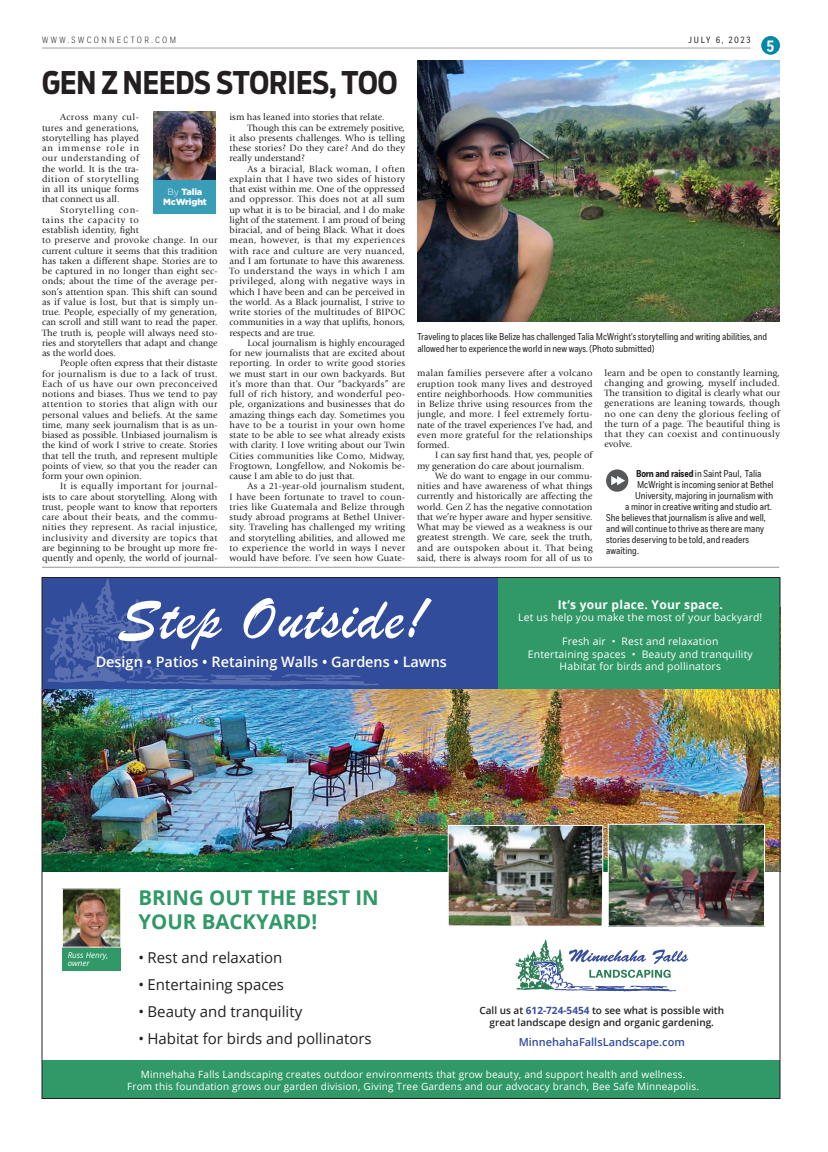
<style>
.page{position:relative;width:828px;height:1152px;background:#fff}
.page>*{position:absolute;margin:0;border:0;box-sizing:border-box;transform-origin:0 0}
.t1{font:62.9px "Brush Script";letter-spacing:.02em;color:#fff}
.Headline_AntennaCond{font:700 31px "Antenna Cond";color:#231f20;scale:.95 1}
.t2{font:700 20.4px/24.5px "Open Sans";color:#309967}
.t3{font:700 15.8px "Fort Cond";color:#fff}
.t4{font:15px "Open Sans";color:#231f20}
.t5{font:600 14.4px "Open Sans";color:#fff}
.t6{font:700 12px "Open Sans";letter-spacing:.02em;color:#fff}
.t7{font:600 11px "Open Sans";color:#324c9c}
.t8{font:10.3px/12.4px "Open Sans";letter-spacing:.02em;color:#fff;text-align:center}
.Titulo_Whittingham{font:10px "Fort Cond";color:#231f20}
.t9{font:10px/12px "Open Sans";letter-spacing:.02em;color:#fff;text-align:center}
.Cutline_SWC{font:10px/11.7px "Fort Cond";letter-spacing:-.005em;color:#231f20}
.t10{font:600 10px/12px "Open Sans";color:#231f20;text-align:center}
.Body_Copy{font:9.5px/10.3px "Giovanni Std";letter-spacing:.01em;color:#231f20;text-align:justify}
.t11{font:300 9px "Fort Cond";letter-spacing:.27em;color:#231f20}
.t12{font:900 9px "Gotham";letter-spacing:-.02em;color:#fff}
.t13{font:9px "Fort Cond";letter-spacing:.2em;color:#231f20}
.t14{font:italic 8px/8px "Open Sans";color:#fff}
.s1{font-weight:300}
.s2{font-weight:700}
.s3{font-weight:700;color:#364c9b}
</style>
<div class="page">
<div style="left:761px;top:36px;width:19px;height:19px;background:#0089a9;border-radius:50%"></div>
<hr style="left:42px;top:48px;width:709px;height:1px;background:#a0a1a5">
<img style="left:44px;top:689px;width:735px;height:182px">
<div style="left:42px;top:1060px;width:738px;height:38px;background:#309967"></div>
<svg style="left:516px;top:940px;width:172px;height:51px"></svg>
<div style="left:42px;top:578px;width:461px;height:111px;background:#324c9c"></div>
<div style="left:499px;top:578px;width:281px;height:111px;background:#309967"></div>
<div style="left:63px;top:943px;width:58px;height:27px;background:#309967"></div>
<img style="left:64px;top:890px;width:55px;height:55px">
<div style="left:62px;top:888px;width:59px;height:59px;border:1px solid #fff"></div>
<img style="left:450px;top:827px;width:151px;height:98px">
<div style="left:448px;top:825px;width:155px;height:102px;border:1px solid #fff"></div>
<img style="left:610px;top:826px;width:153px;height:99px">
<div style="left:608px;top:824px;width:157px;height:103px;border:1px solid #fff"></div>
<svg style="left:45px;top:579px;width:334px;height:107px"></svg>
<img style="left:418px;top:60px;width:361px;height:261px">
<div style="left:154px;top:180px;width:62px;height:34px;background:#3a9db8"></div>
<img style="left:154px;top:112px;width:62px;height:68px">
<hr style="left:42px;top:567px;width:737px;height:1px;background:#939598">
<svg style="left:606px;top:469px;width:22px;height:23px"></svg>
<p class="t11" style="left:42px;top:34px;width:136px">WWW.SWCONNECTOR.COM</p>
<p class="t13" style="left:689px;top:34px;width:64px">JULY 6, 2023</p>
<p class="Headline_AntennaCond" style="left:42px;top:64px;width:376px">GEN Z NEEDS STORIES, TOO</p>
<h3 class="t3" style="left:767px;top:35px;width:9px">5</h3>
<p class="Body_Copy" style="left:42px;top:112px;width:99px;text-indent:18px">Across many cul&shy;tures and generations, storytelling has played an immense role in our understanding of the world. It is the tra&shy;dition of storytelling in all its unique forms that connect us all.</p>
<p class="Body_Copy" style="left:42px;top:205px;width:177px;text-align:left;text-indent:18px">Storytelling con-<br>tains the capacity to<br>establish identity, fight<br>to preserve and provoke change. In our current culture it seems that this tradition has taken a different shape. Stories are to be captured in no longer than eight sec&shy;onds; about the time of the average per&shy;son’s attention span. This shift can sound as if value is lost, but that is simply un&shy;true. People, especially of my generation, can scroll and still want to read the paper.<br>The truth is, people will always need sto&shy;ries and storytellers that adapt and change as the world does.</p>
<p class="Body_Copy" style="left:42px;top:358px;width:177px;text-indent:18px">People often express that their distaste for journalism is due to a lack of trust.<br>Each of us have our own preconceived notions and biases. Thus we tend to pay attention to stories that align with our personal values and beliefs. At the same time, many seek journalism that is as un&shy;biased as possible. Unbiased journalism is the kind of work I strive to create. Stories that tell the truth, and represent multiple points of view, so that you the reader can form your own opinion.</p>
<p class="Body_Copy" style="left:42px;top:481px;width:177px;text-indent:18px">It is equally important for journal&shy;ists to care about storytelling. Along with trust, people want to know that reporters care about their beats, and the commu&shy;nities they represent. As racial injustice, inclusivity and diversity are topics that are beginning to be brought up more fre&shy;quently and openly, the world of journal-</p>
<p class="t12" style="left:168px;top:185px;width:36px"><span class="s1">By</span> Talia</p>
<p class="t12" style="left:163px;top:195px;width:45px">McWright</p>
<p class="Body_Copy" style="left:230px;top:112px;width:156px">ism has leaned into stories that relate.</p>
<p class="Body_Copy" style="left:230px;top:123px;width:177px;text-indent:18px">Though this can be extremely positive, it also presents challenges. Who is telling these stories? Do they care? And do they really understand?</p>
<p class="Body_Copy" style="left:230px;top:164px;width:177px;text-indent:18px">As a biracial, Black woman, I often explain that I have two sides of history that exist within me. One of the oppressed and oppressor. This does not at all sum up what it is to be biracial, and I do make light of the statement. I am proud of being biracial, and of being Black. What it does mean, however, is that my experiences with race and culture are very nuanced, and I am fortunate to have this awareness.<br>To understand the ways in which I am privileged, along with negative ways in which I have been and can be perceived in the world. As a Black journalist, I strive to write stories of the multitudes of BIPOC communities in a way that uplifts, honors, respects and are true.</p>
<p class="Body_Copy" style="left:230px;top:338px;width:177px;text-indent:18px">Local journalism is highly encouraged for new journalists that are excited about reporting. In order to write good stories we must start in our own backyards. But it’s more than that. Our “backyards” are full of rich history, and wonderful peo&shy;ple, organizations and businesses that do amazing things each day. Sometimes you have to be a tourist in your own home state to be able to see what already exists with clarity. I love writing about our Twin Cities communities like Como, Midway, Frogtown, Longfellow, and Nokomis be&shy;cause I am able to do just that.</p>
<p class="Body_Copy" style="left:230px;top:481px;width:177px;text-indent:18px">As a 21-year-old journalism student, I have been fortunate to travel to coun&shy;tries like Guatemala and Belize through study abroad programs at Bethel Univer&shy;sity. Traveling has challenged my writing and storytelling abilities, and allowed me to experience the world in ways I never would have before. I’ve seen how Guate-</p>
<p class="Cutline_SWC" style="left:417px;top:331px;width:351px">Traveling to places like Belize has challenged Talia McWright's storytelling and writing abilities, and allowed her to experience the world in new ways. (Photo submitted)</p>
<p class="Body_Copy" style="left:417px;top:368px;width:177px">malan families persevere after a volcano eruption took many lives and destroyed entire neighborhoods. How communities in Belize thrive using resources from the jungle, and more. I feel extremely fortu&shy;nate of the travel experiences I’ve had, and even more grateful for the relationships formed.</p>
<p class="Body_Copy" style="left:417px;top:450px;width:177px;text-indent:18px">I can say first hand that, yes, people of my generation do care about journalism.</p>
<p class="Body_Copy" style="left:417px;top:471px;width:177px;text-indent:18px">We do want to engage in our commu&shy;nities and have awareness of what things currently and historically are affecting the world. Gen Z has the negative connotation that we’re hyper aware and hyper sensitive.<br>What may be viewed as a weakness is our greatest strength. We care, seek the truth, and are outspoken about it. That being said, there is always room for all of us to</p>
<p class="Body_Copy" style="left:605px;top:367px;width:177px">learn and be open to constantly learning, changing and growing, myself included.<br>The transition to digital is clearly what our generations are leaning towards, though no one can deny the glorious feeling of the turn of a page. The beautiful thing is that they can coexist and continuously evolve.</p>
<p class="Titulo_Whittingham" style="left:636px;top:467px;width:127px"><span class="s2">Born and raised</span> in Saint Paul, Talia</p>
<p class="Titulo_Whittingham" style="left:637px;top:478px;width:138px">McWright is incoming senior at Bethel</p>
<p class="Titulo_Whittingham" style="left:635px;top:489px;width:140px">University, majoring in journalism with</p>
<p class="Titulo_Whittingham" style="left:625px;top:500px;width:149px">a minor in creative writing and studio art.</p>
<p class="Titulo_Whittingham" style="left:606px;top:511px;width:161px">She believes that journalism is alive and well,</p>
<p class="Titulo_Whittingham" style="left:606px;top:522px;width:160px">and will continue to thrive as there are many</p>
<p class="Titulo_Whittingham" style="left:606px;top:533px;width:145px">stories deserving to be told, and readers</p>
<p class="Titulo_Whittingham" style="left:606px;top:544px;width:34px">awaiting.</p>
<p class="t1" style="left:118px;top:577px;width:310px">Step Outside!</p>
<p class="t5" style="left:96px;top:652px;width:353px">Design • Patios • Retaining Walls • Gardens • Lawns</p>
<p class="t6" style="left:558px;top:596px;width:167px">It’s your place. Your space.</p>
<p class="t8" style="left:518px;top:611px;width:246px">Let us help you make the most of your backyard!</p>
<p class="t8" style="left:528px;top:635px;width:226px">Fresh air • Rest and relaxation<br>Entertaining spaces • Beauty and tranquility<br>Habitat for birds and pollinators</p>
<p class="t2" style="left:139px;top:885px;width:242px">BRING OUT THE BEST IN<br>YOUR BACKYARD!</p>
<p class="t14" style="left:68px;top:951px;width:42px">Russ Henry, owner</p>
<p class="t4" style="left:139px;top:947px;width:145px">• Rest and relaxation</p>
<p class="t4" style="left:139px;top:974px;width:147px">• Entertaining spaces</p>
<p class="t4" style="left:139px;top:1001px;width:165px">• Beauty and tranquility</p>
<p class="t4" style="left:139px;top:1028px;width:235px">• Habitat for birds and pollinators</p>
<p class="t7" style="left:519px;top:1034px;width:168px">MinnehahaFallsLandscape.com</p>
<p class="t10" style="left:479px;top:1004px;width:246px">Call us at <span class="s3">612-724-5454</span> to see what is possible with great landscape design and organic gardening.</p>
<p class="t9" style="left:127px;top:1068px;width:573px">Minnehaha Falls Landscaping creates outdoor environments that grow beauty, and support health and wellness.<br>From this foundation grows our garden division, Giving Tree Gardens and our advocacy branch, Bee Safe Minneapolis.</p>
</div>
